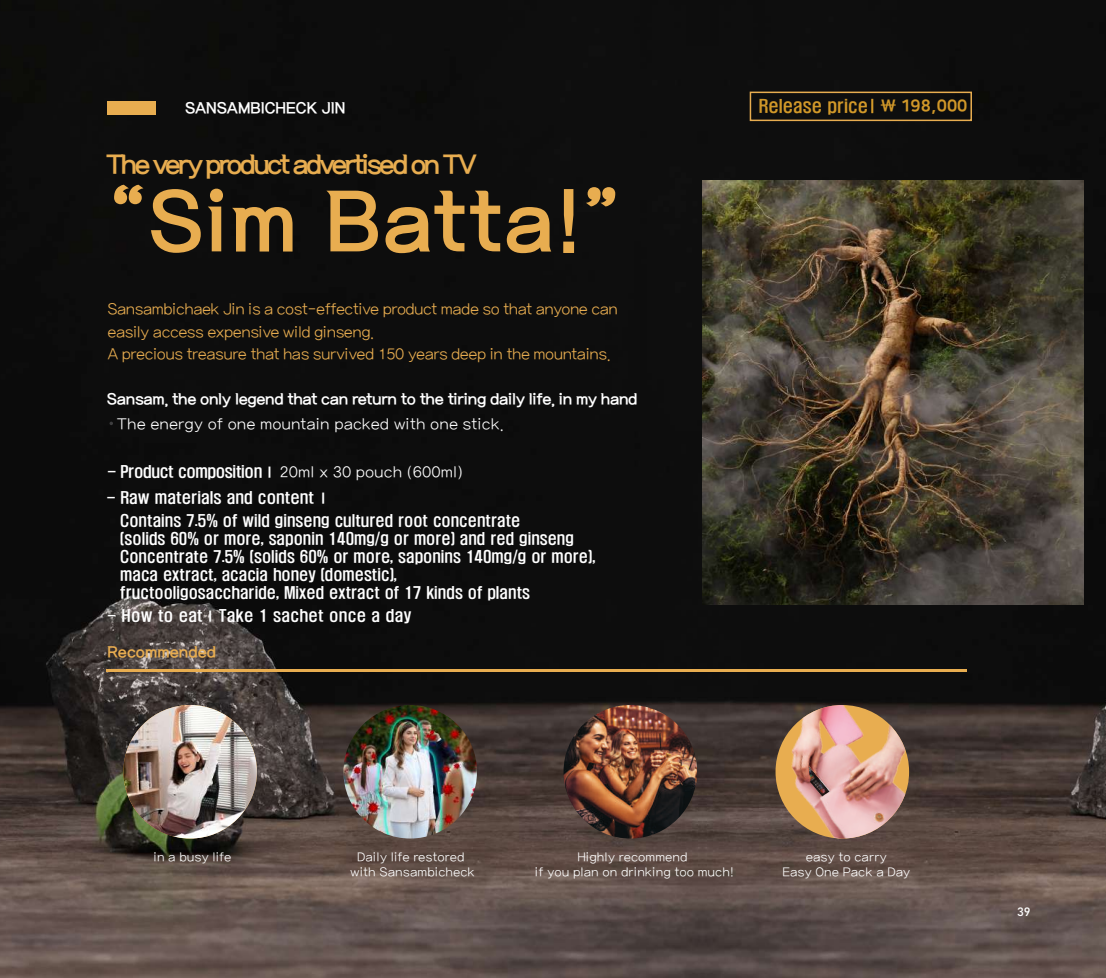
<style>
.page{position:relative;width:1106px;height:978px;background:#fff}
.page>*{position:absolute;margin:0;border:0;box-sizing:border-box;transform-origin:0 0}
.t1{font:80.55px "Korean BRS B";letter-spacing:.025em;color:#e8ad50}
.t2{font:25.65px "Korean BRS B";letter-spacing:-.1em;color:#e8ad50}
.t3{font:16.5px "H2 hdr M";color:#d19829}
.t4{font:15px/18px "H2 hdr M";color:#fff}
.t5{font:15px/22.5px "Korean BRS L";letter-spacing:-.035em;color:#e8ad50}
.t6{font:15px "Korean BRS B";letter-spacing:-.025em;color:#fff}
.t7{font:15px "Korean BRS L";color:#fff}
.t8{font:15px "H2 hdr M";letter-spacing:-.025em;color:#fff}
.t9{font:15px "Korean BRS B";color:#fff}
.t10{font:15px "Korean BRS B";color:#e8ad50}
.t11{font:12px/15px "Korean BRS L";color:#fff;text-align:center}
.t12{font:12px "Bahnschrift";color:#fff;scale:1.1 1}
.s1{font-size:13.5px}
.s2{font-family:"Korean BRS L"}
.s3{font-family:"Nanum Square EB"}
</style>
<div class="page">
<img style="left:0;top:0;width:1106px;height:978px">
<svg style="left:109px;top:422px;width:4px;height:3px"></svg>
<div style="left:749px;top:92px;width:223px;height:29px;border:2px solid #e8ad50"></div>
<div style="left:107px;top:101px;width:48px;height:14px;background:#e8ad50"></div>
<hr style="left:106px;top:669px;width:860px;height:3px;background:#e8ad50">
<img style="left:703px;top:180px;width:380px;height:425px">
<img style="left:563px;top:705px;width:134px;height:134px;border-radius:67px">
<img style="left:775px;top:705px;width:134px;height:134px;border-radius:67px">
<img style="left:808px;top:766px;width:23px;height:31px">
<img style="left:123px;top:705px;width:134px;height:134px;border-radius:67px">
<img style="left:343px;top:705px;width:134px;height:134px;border-radius:67px">
<svg style="left:871px;top:99px;width:2px;height:14px"></svg>
<p class="t9" style="left:185px;top:101px;width:162px">SANSAMBICHECK JIN</p>
<h2 class="t2" style="left:106px;top:151px;width:372px">The very product advertised on TV</h2>
<h1 class="t1" style="left:106px;top:182px;width:519px">“Sim Batta!”</h1>
<p class="t5" style="left:107px;top:299px;width:512px">Sansambichaek Jin is a cost-effective product made so that anyone can easily access expensive wild ginseng.<br>A precious treasure that has survived 150 years deep in the mountains.</p>
<p class="t6" style="left:107px;top:391px;width:532px">Sansam, the only legend that can return to the tiring daily life, in my hand</p>
<p class="t7" style="left:117px;top:416px;width:388px">The energy of one mountain packed with one stick.</p>
<p class="t8" style="left:107px;top:464px;width:357px">- Product composition<span class="s1">ᅵ</span> <span class="s2">20ml x 30 pouch (600ml)</span></p>
<p class="t4" style="left:120px;top:486px;width:401px;line-height:23.7px;text-indent:-14px">- Raw materials and content<span class="s1">ᅵ<br></span>Contains 7.5% of wild ginseng cultured root concentrate</p>
<p class="t4" style="left:120px;top:530px;width:476px">(solids 60% or more, saponin 140mg/g or more) and red ginseng Concentrate 7.5% (solids 60% or more, saponins 140mg/g or more), maca extract, acacia honey (domestic),<br>fructooligosaccharide, Mixed extract of 17 kinds of plants</p>
<p class="t4" style="left:107px;top:607px;width:305px">- How to eat<span class="s1">ᅵ</span> Take 1 sachet once a day</p>
<p class="t10" style="left:107px;top:645px;width:110px">Recommended</p>
<p class="t3" style="left:758px;top:98px;width:210px">Release price <span class="s3">\ 198,000</span></p>
<p class="t11" style="left:153px;top:850px;width:79px">in a busy life</p>
<p class="t11" style="left:782px;top:850px;width:130px">easy to carry<br>Easy One Pack a Day</p>
<p class="t11" style="left:350px;top:850px;width:126px">Daily life restored with Sansambicheck</p>
<p class="t11" style="left:535px;top:850px;width:200px">Highly recommend<br>if you plan on drinking too much!</p>
<p class="t12" style="left:1017px;top:902px;width:14px">39</p>
</div>
